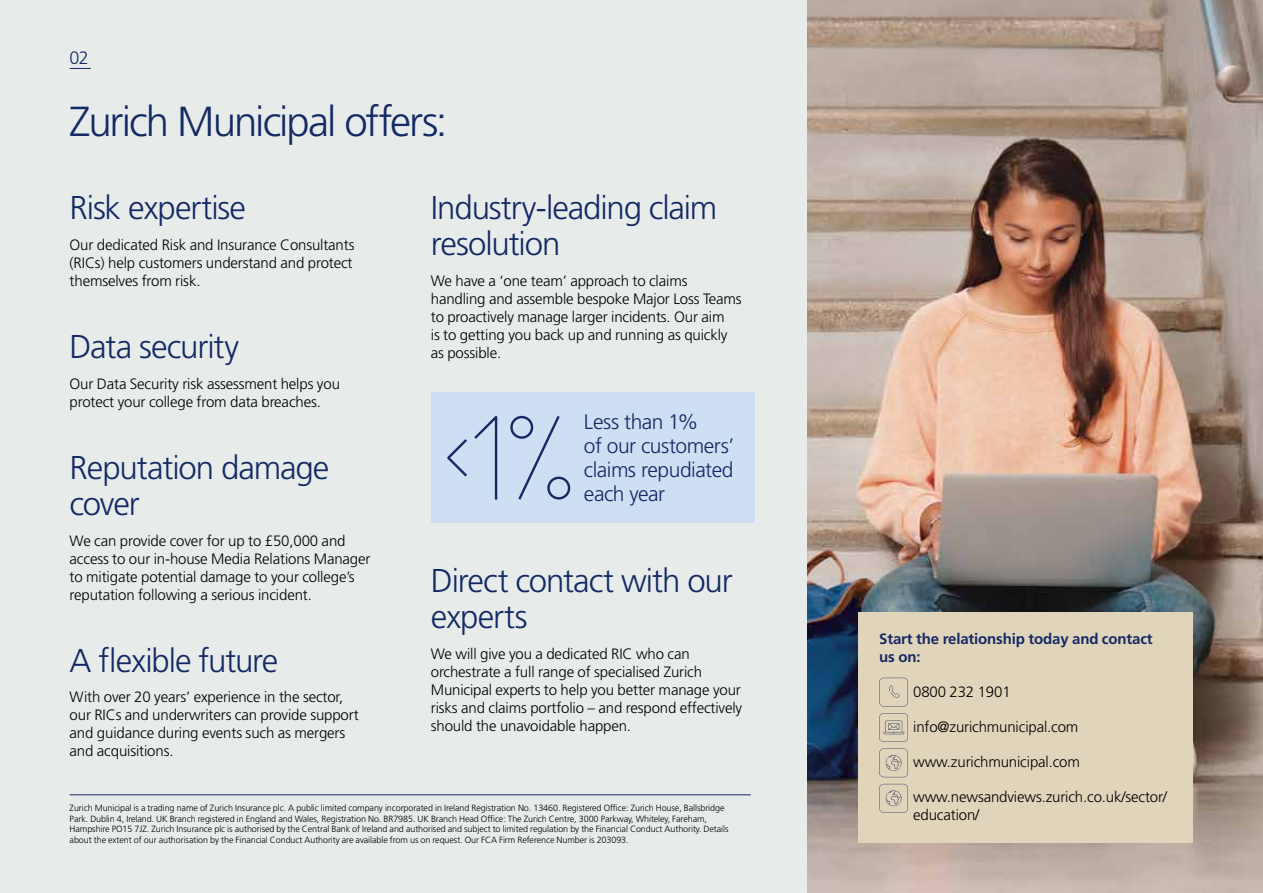
<style>
.page{position:relative;width:1263px;height:893px;background:#fff}
.page>*{position:absolute;margin:0;border:0;box-sizing:border-box;transform-origin:0 0}
.t1{font:300 42px "Frutiger LT Std";letter-spacing:-.05em;color:#152964}
.t2{font:300 33px/36px "Frutiger LT Std";letter-spacing:-.035em;color:#152964}
.t3{font:300 21px/24px "Frutiger LT Std";letter-spacing:-.025em;color:#152964}
.t4{font:300 18px "Frutiger LT Std";color:#152964}
.t5{font:300 15px/18px "Frutiger LT Std";letter-spacing:-.01em;color:#000}
.t6{font:700 15px/18px "Frutiger LT Std";letter-spacing:-.01em;color:#152964}
.t7{font:300 9px/10.5px "Frutiger LT Std";letter-spacing:-.01em;color:#000}
</style>
<div class="page">
<img style="left:806px;top:0;width:457px;height:893px">
<div style="left:0;top:0;width:806px;height:893px;background:#e7eceb"></div>
<div style="left:431px;top:392px;width:324px;height:131px;background:#cedff4"></div>
<svg style="left:447px;top:416px;width:51px;height:84px"></svg>
<svg style="left:516px;top:415px;width:46px;height:85px"></svg>
<div style="left:510px;top:416px;width:23px;height:23px;border:2px solid #152964;border-radius:50%"></div>
<div style="left:547px;top:477px;width:23px;height:22px;border:2px solid #152964;border-radius:50%"></div>
<div style="left:858px;top:612px;width:335px;height:230px;background:#e0d5bb"></div>
<svg style="left:879px;top:678px;width:29px;height:28px"></svg>
<svg style="left:879px;top:713px;width:29px;height:29px"></svg>
<svg style="left:879px;top:748px;width:29px;height:29px"></svg>
<svg style="left:879px;top:784px;width:29px;height:29px"></svg>
<hr style="left:70px;top:794px;width:681px;height:1px;background:#152964">
<svg style="left:70px;top:68px;width:21px;height:1px"></svg>
<p class="t4" style="left:70px;top:48px;width:21px">02</p>
<h1 class="t1" style="left:70px;top:98px;width:379px">Zurich Municipal offers:</h1>
<h2 class="t2" style="left:70px;top:190px;width:178px">Risk expertise</h2>
<p class="t5" style="left:70px;top:236px;width:286px">Our dedicated Risk and Insurance Consultants (RICs) help customers understand and protect themselves from risk.</p>
<h2 class="t2" style="left:70px;top:329px;width:171px">Data security</h2>
<p class="t5" style="left:70px;top:375px;width:272px">Our Data Security risk assessment helps you protect your college from data breaches.</p>
<h2 class="t2" style="left:70px;top:450px;width:261px">Reputation damage cover</h2>
<p class="t5" style="left:70px;top:532px;width:302px">We can provide cover for up to £50,000 and access to our in-house Media Relations Manager to mitigate potential damage to your college’s reputation following a serious incident.</p>
<h2 class="t2" style="left:70px;top:643px;width:210px">A flexible future</h2>
<p class="t5" style="left:70px;top:688px;width:291px">With over 20 years’ experience in the sector, our RICs and underwriters can provide support and guidance during events such as mergers and acquisitions.</p>
<h2 class="t2" style="left:431px;top:190px;width:288px">Industry-leading claim resolution</h2>
<p class="t5" style="left:431px;top:272px;width:312px">We have a ‘one team’ approach to claims handling and assemble bespoke Major Loss Teams to proactively manage larger incidents. Our aim<br>is to getting you back up and running as quickly as possible.</p>
<h3 class="t3" style="left:584px;top:410px;width:152px">Less than 1%<br>of our customers’ claims repudiated each year</h3>
<h2 class="t2" style="left:431px;top:563px;width:303px">Direct contact with our experts</h2>
<p class="t5" style="left:431px;top:645px;width:313px">We will give you a dedicated RIC who can orchestrate a full range of specialised Zurich Municipal experts to help you better manage your risks and claims portfolio – and respond effectively should the unavoidable happen.</p>
<p class="t7" style="left:70px;top:803px;width:660px">Zurich Municipal is a trading name of Zurich Insurance plc. A public limited company incorporated in Ireland Registration No. 13460. Registered Office: Zurich House, Ballsbridge Park. Dublin 4, Ireland. UK Branch registered in England and Wales, Registration No. BR7985. UK Branch Head Office: The Zurich Centre, 3000 Parkway, Whiteley, Fareham, Hampshire PO15 7JZ. Zurich Insurance plc is authorised by the Central Bank of Ireland and authorised and subject to limited regulation by the Financial Conduct Authority. Details about the extent of our authorisation by the Financial Conduct Authority are available from us on request. Our FCA Firm Reference Number is 203093.</p>
<p class="t6" style="left:879px;top:630px;width:275px">Start the relationship today and contact us on:</p>
<p class="t5" style="left:913px;top:683px;width:99px">0800 232 1901</p>
<p class="t5" style="left:913px;top:718px;width:167px">info@zurichmunicipal.com</p>
<p class="t5" style="left:913px;top:753px;width:168px">www.zurichmunicipal.com</p>
<p class="t5" style="left:913px;top:788px;width:255px">www.newsandviews.zurich.co.uk/sector/ education/</p>
</div>
